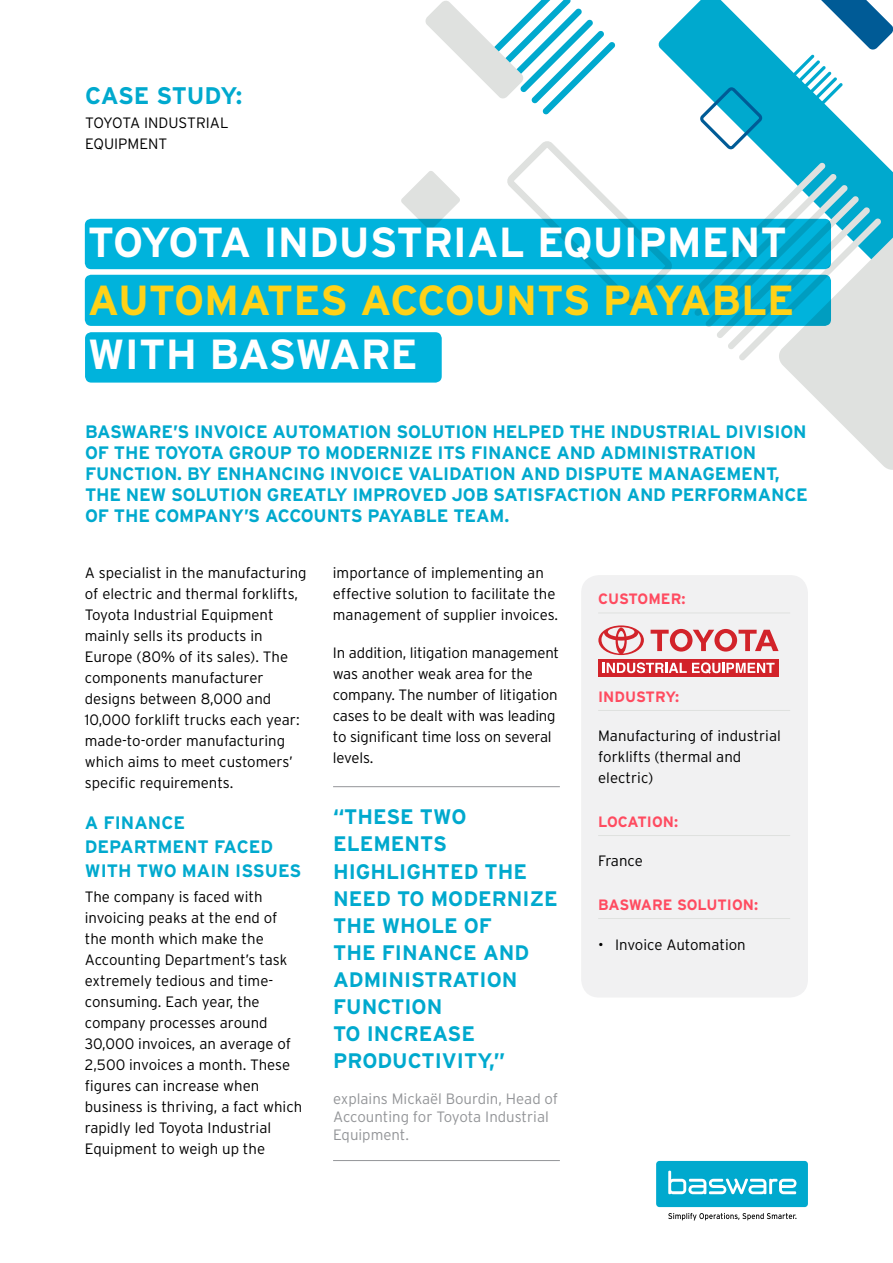
<style>
.page{position:relative;width:893px;height:1263px;background:#fff}
.page>*{position:absolute;margin:0;border:0;box-sizing:border-box;transform-origin:0 0}
.t1{font:700 42px "Interstate";color:#fff}
.t2{font:700 42px "Interstate";letter-spacing:-.015em;color:#ffd218}
.t3{font:700 24px "Interstate";letter-spacing:-.015em;color:#00a9ce}
.t4{font:700 21px/27px "Interstate";color:#00a9ce}
.t5{font:700 18px/21px "Interstate";letter-spacing:-.01em;color:#00a9ce}
.t6{font:300 15px/21px "Interstate";color:#000}
.t7{font:300 15px/18px "Interstate";color:#939598}
.t8{font:700 15px "Interstate";color:#ff4b60}
</style>
<div class="page">
<svg style="left:506px;top:141px;width:152px;height:134px"></svg>
<svg style="left:658px;top:0;width:120px;height:275px"></svg>
<svg style="left:778px;top:120px;width:115px;height:350px"></svg>
<svg style="left:401px;top:171px;width:59px;height:48px"></svg>
<svg style="left:700px;top:87px;width:62px;height:62px"></svg>
<svg style="left:683px;top:163px;width:210px;height:217px"></svg>
<svg style="left:777px;top:0;width:116px;height:120px"></svg>
<svg style="left:425px;top:0;width:190px;height:114px"></svg>
<div style="left:85px;top:219px;width:746px;height:50px;background:#00b3dc;border-radius:6px"></div>
<div style="left:85px;top:275px;width:746px;height:51px;background:#00b3dc;border-radius:6px"></div>
<div style="left:85px;top:332px;width:357px;height:51px;background:#00b3dc;border-radius:6px"></div>
<div style="left:581px;top:575px;width:227px;height:422px;background:#f1f1f2;border-radius:18px"></div>
<hr style="left:598px;top:613px;width:192px;height:1px;background:#dfe1df">
<hr style="left:598px;top:710px;width:192px;height:1px;background:#dfe1df">
<hr style="left:598px;top:835px;width:192px;height:1px;background:#dfe1df">
<hr style="left:598px;top:918px;width:192px;height:1px;background:#dfe1df">
<div style="left:656px;top:1161px;width:152px;height:46px;background:#00a9ce;border-radius:3px"></div>
<svg style="left:668px;top:1170px;width:128px;height:24px"></svg>
<svg style="left:668px;top:1213px;width:128px;height:7px"></svg>
<div style="left:598px;top:659px;width:181px;height:18px;background:#d2232a"></div>
<svg style="left:598px;top:625px;width:46px;height:30px"></svg>
<svg style="left:651px;top:629px;width:127px;height:23px"></svg>
<svg style="left:603px;top:662px;width:172px;height:12px"></svg>
<hr style="left:333px;top:786px;width:227px;height:1px;background:#939598">
<hr style="left:333px;top:1160px;width:227px;height:1px;background:#939598">
<h2 class="t3" style="left:85px;top:81px;width:159px">CASE STUDY:</h2>
<p class="t6" style="left:85px;top:112px;width:145px">TOYOTA INDUSTRIAL<br>EQUIPMENT</p>
<h1 class="t1" style="left:88px;top:216px;width:700px">TOYOTA INDUSTRIAL EQUIPMENT</h1>
<h1 class="t2" style="left:88px;top:275px;width:708px">AUTOMATES ACCOUNTS PAYABLE</h1>
<h1 class="t1" style="left:88px;top:329px;width:331px">WITH BASWARE</h1>
<p class="t5" style="left:85px;top:421px;width:724px">BASWARE’S INVOICE AUTOMATION SOLUTION HELPED THE INDUSTRIAL DIVISION OF THE TOYOTA GROUP TO MODERNIZE ITS FINANCE AND ADMINISTRATION FUNCTION. BY ENHANCING INVOICE VALIDATION AND DISPUTE MANAGEMENT, THE NEW SOLUTION GREATLY IMPROVED JOB SATISFACTION AND PERFORMANCE OF THE COMPANY’S ACCOUNTS PAYABLE TEAM.</p>
<p class="t6" style="left:85px;top:562px;width:223px">A specialist in the manufacturing of electric and thermal forklifts,<br>Toyota Industrial Equipment mainly sells its products in<br>Europe (80% of its sales). The components manufacturer designs between 8,000 and<br>10,000 forklift trucks each year: made-to-order manufacturing which aims to meet customers’ specific requirements.</p>
<p class="t5" style="left:85px;top:810px;width:218px;line-height:24px">A FINANCE<br>DEPARTMENT FACED<br>WITH TWO MAIN ISSUES</p>
<p class="t6" style="left:85px;top:886px;width:219px">The company is faced with invoicing peaks at the end of the month which make the<br>Accounting Department’s task extremely tedious and time&shy;consuming. Each year, the company processes around<br>30,000 invoices, an average of<br>2,500 invoices a month. These figures can increase when business is thriving, a fact which rapidly led Toyota Industrial<br>Equipment to weigh up the</p>
<p class="t6" style="left:333px;top:562px;width:227px">importance of implementing an effective solution to facilitate the management of supplier invoices.</p>
<p class="t6" style="left:333px;top:642px;width:228px">In addition, litigation management was another weak area for the company. The number of litigation cases to be dealt with was leading to significant time loss on several levels.</p>
<h3 class="t4" style="left:333px;top:803px;width:226px">“THESE TWO<br>ELEMENTS<br>HIGHLIGHTED THE<br>NEED TO MODERNIZE<br>THE WHOLE OF<br>THE FINANCE AND<br>ADMINISTRATION<br>FUNCTION<br>TO INCREASE<br>PRODUCTIVITY,”</h3>
<p class="t7" style="left:333px;top:1089px;width:227px">explains Mickaël Bourdin, Head of<br>Accounting for Toyota Industrial<br>Equipment.</p>
<p class="t8" style="left:598px;top:590px;width:89px">CUSTOMER:</p>
<p class="t8" style="left:598px;top:687px;width:83px">INDUSTRY:</p>
<p class="t6" style="left:598px;top:725px;width:184px">Manufacturing of industrial forklifts (thermal and electric)</p>
<p class="t8" style="left:598px;top:812px;width:81px">LOCATION:</p>
<p class="t6" style="left:598px;top:850px;width:46px">France</p>
<p class="t8" style="left:598px;top:895px;width:161px">BASWARE SOLUTION:</p>
<p class="t6" style="left:598px;top:934px;width:149px">• Invoice Automation</p>
</div>
